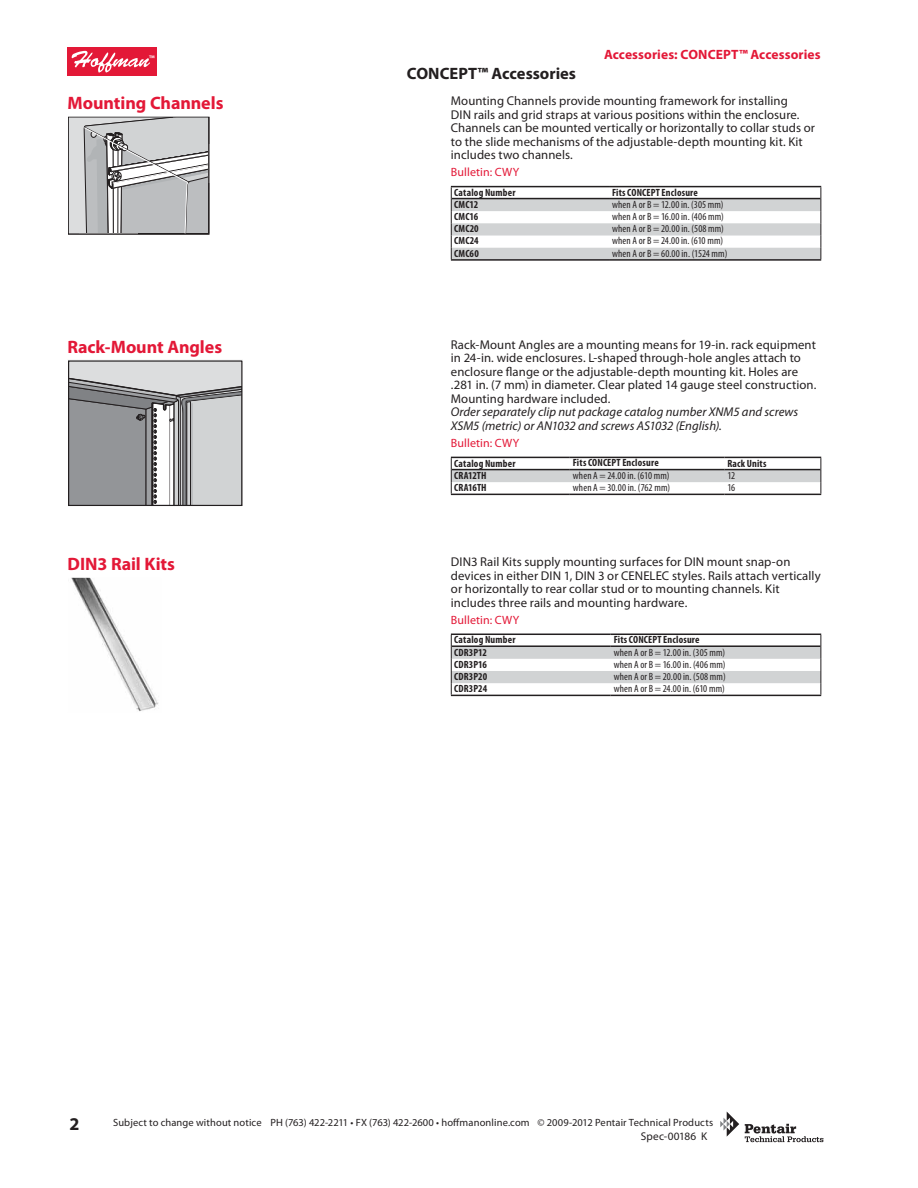
<style>
.page{position:relative;width:918px;height:1188px;background:#fff}
.page>*{position:absolute;margin:0;border:0;box-sizing:border-box;transform-origin:0 0}
.t1{font:700 18px "Myriad Pro";letter-spacing:-.005em;color:#e31837}
.t2{font:700 18px "Myriad Pro";color:#231f20}
.t3{font:700 16.5px "Myriad Pro";color:#231f20}
.t4{font:700 13.5px "Myriad Pro";letter-spacing:.005em;color:#e31837}
.t5{font:12.75px/13.5px "Myriad Pro";letter-spacing:.005em;color:#231f20}
.t6{font:italic 12.75px/13.5px "Myriad Pro";color:#231f20}
.t7{font:12px "Myriad Pro";letter-spacing:.01em;color:#e31837}
.t8{font:11.25px "Myriad Pro";letter-spacing:.015em;color:#231f20}
.t9{font:condensed 10.5px "Myriad Pro";letter-spacing:.015em;color:#231f20}
.t10{font:700 condensed 10.5px "Myriad Pro";letter-spacing:.015em;color:#231f20}
.t11{font:10.5px "Myriad Pro";letter-spacing:.01em;color:#231f20}
.t12{font:700 6.75px "Myriad";color:#fff}
</style>
<div class="page">
<div style="left:67px;top:47px;width:90px;height:29px;background:#e31837"></div>
<svg style="left:72px;top:51px;width:78px;height:22px"></svg>
<svg style="left:745px;top:1124px;width:78px;height:18px"></svg>
<svg style="left:720px;top:1112px;width:19px;height:25px"></svg>
<div style="left:68px;top:117px;width:141px;height:117px;background:#dcddde"></div>
<svg style="left:83px;top:118px;width:125px;height:115px"></svg>
<div style="left:68px;top:116px;width:142px;height:119px;border:1px solid #231f20"></div>
<div style="left:68px;top:116px;width:175px;height:173px;border:1px solid #fff"></div>
<hr style="left:451px;top:186px;width:158px;height:1px;background:#231f20">
<hr style="left:609px;top:186px;width:212px;height:1px;background:#231f20">
<hr style="left:451px;top:259px;width:158px;height:2px;background:#231f20">
<hr style="left:609px;top:259px;width:212px;height:2px;background:#231f20">
<svg style="left:451px;top:187px;width:370px;height:73px"></svg>
<div style="left:68px;top:361px;width:174px;height:145px;background:#dcddde"></div>
<svg style="left:71px;top:378px;width:169px;height:126px"></svg>
<hr style="left:451px;top:494px;width:119px;height:1px;background:#231f20">
<hr style="left:570px;top:494px;width:154px;height:1px;background:#231f20">
<hr style="left:724px;top:494px;width:97px;height:1px;background:#231f20">
<svg style="left:451px;top:457px;width:370px;height:37px"></svg>
<img style="left:72px;top:579px;width:87px;height:131px">
<hr style="left:451px;top:695px;width:160px;height:1px;background:#231f20">
<hr style="left:611px;top:695px;width:210px;height:1px;background:#231f20">
<svg style="left:451px;top:634px;width:370px;height:61px"></svg>
<p class="t12" style="left:149px;top:54px;width:7px">™</p>
<p class="t4" style="left:604px;top:46px;width:218px">Accessories: CONCEPT™ Accessories</p>
<p class="t3" style="left:407px;top:62px;width:171px">CONCEPT™ Accessories</p>
<h1 class="t1" style="left:68px;top:91px;width:158px">Mounting Channels</h1>
<p class="t5" style="left:451px;top:94px;width:366px">Mounting Channels provide mounting framework for installing<br>DIN rails and grid straps at various positions within the enclosure.<br>Channels can be mounted vertically or horizontally to collar studs or to the slide mechanisms of the adjustable-depth mounting kit. Kit includes two channels.</p>
<p class="t7" style="left:451px;top:164px;width:70px">Bulletin: CWY</p>
<p class="t10" style="left:454px;top:186px;width:63px">Catalog Number</p>
<p class="t10" style="left:612px;top:186px;width:87px">Fits CONCEPT Enclosure</p>
<p class="t10" style="left:454px;top:198px;width:26px">CMC12</p>
<p class="t9" style="left:612px;top:198px;width:113px">when A or B = 12.00 in. (305 mm)</p>
<p class="t10" style="left:454px;top:210px;width:26px">CMC16</p>
<p class="t9" style="left:612px;top:210px;width:113px">when A or B = 16.00 in. (406 mm)</p>
<p class="t10" style="left:454px;top:222px;width:26px">CMC20</p>
<p class="t9" style="left:612px;top:222px;width:113px">when A or B = 20.00 in. (508 mm)</p>
<p class="t10" style="left:454px;top:234px;width:26px">CMC24</p>
<p class="t9" style="left:612px;top:235px;width:113px">when A or B = 24.00 in. (610 mm)</p>
<p class="t10" style="left:454px;top:247px;width:26px">CMC60</p>
<p class="t9" style="left:612px;top:247px;width:117px">when A or B = 60.00 in. (1524 mm)</p>
<h1 class="t1" style="left:68px;top:335px;width:156px">Rack-Mount Angles</h1>
<p class="t5" style="left:451px;top:338px;width:367px">Rack-Mount Angles are a mounting means for 19-in. rack equipment in 24-in. wide enclosures. L-shaped through-hole angles attach to enclosure flange or the adjustable-depth mounting kit. Holes are .281 in. (7 mm) in diameter. Clear plated 14 gauge steel construction.<br>Mounting hardware included.</p>
<p class="t6" style="left:451px;top:405px;width:349px">Order separately clip nut package catalog number XNM5 and screws<br>XSM5 (metric) or AN1032 and screws AS1032 (English).</p>
<p class="t7" style="left:451px;top:435px;width:70px">Bulletin: CWY</p>
<p class="t10" style="left:454px;top:457px;width:63px">Catalog Number</p>
<p class="t10" style="left:573px;top:456px;width:87px">Fits CONCEPT Enclosure</p>
<p class="t10" style="left:727px;top:457px;width:41px">Rack Units</p>
<p class="t10" style="left:454px;top:469px;width:34px">CRA12TH</p>
<p class="t9" style="left:573px;top:469px;width:98px">when A = 24.00 in. (610 mm)</p>
<p class="t9" style="left:727px;top:469px;width:9px">12</p>
<p class="t10" style="left:454px;top:481px;width:34px">CRA16TH</p>
<p class="t9" style="left:573px;top:481px;width:99px">when A = 30.00 in. (762 mm)</p>
<p class="t9" style="left:727px;top:481px;width:9px">16</p>
<h1 class="t1" style="left:68px;top:552px;width:109px">DIN3 Rail Kits</h1>
<p class="t5" style="left:451px;top:555px;width:371px">DIN3 Rail Kits supply mounting surfaces for DIN mount snap-on devices in either DIN 1, DIN 3 or CENELEC styles. Rails attach vertically or horizontally to rear collar stud or to mounting channels. Kit includes three rails and mounting hardware.</p>
<p class="t7" style="left:451px;top:612px;width:70px">Bulletin: CWY</p>
<p class="t10" style="left:454px;top:633px;width:63px">Catalog Number</p>
<p class="t10" style="left:614px;top:633px;width:87px">Fits CONCEPT Enclosure</p>
<p class="t10" style="left:454px;top:645px;width:34px">CDR3P12</p>
<p class="t9" style="left:614px;top:646px;width:113px">when A or B = 12.00 in. (305 mm)</p>
<p class="t10" style="left:454px;top:658px;width:34px">CDR3P16</p>
<p class="t9" style="left:614px;top:658px;width:113px">when A or B = 16.00 in. (406 mm)</p>
<p class="t10" style="left:454px;top:670px;width:34px">CDR3P20</p>
<p class="t9" style="left:614px;top:670px;width:113px">when A or B = 20.00 in. (508 mm)</p>
<p class="t10" style="left:454px;top:682px;width:34px">CDR3P24</p>
<p class="t9" style="left:614px;top:682px;width:113px">when A or B = 24.00 in. (610 mm)</p>
<h1 class="t2" style="left:69px;top:1113px;width:11px">2</h1>
<p class="t11" style="left:113px;top:1116px;width:602px">Subject to change without notice PH (763) 422-2211 • FX (763) 422-2600 • hoffmanonline.com © 2009-2012 Pentair Technical Products</p>
<p class="t8" style="left:641px;top:1129px;width:68px">Spec-00186 K</p>
</div>
